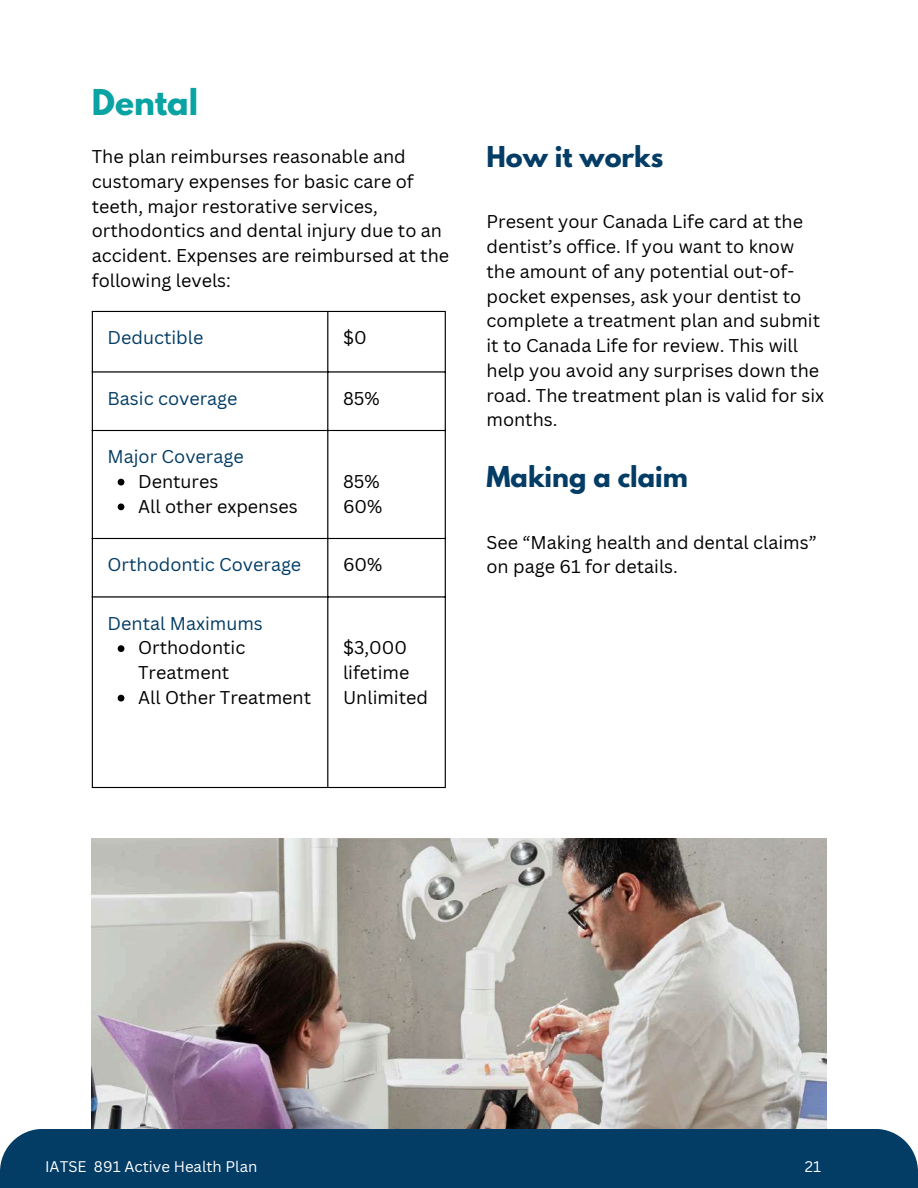
<style>
.page{position:relative;width:918px;height:1188px;background:#fff}
.page>*{position:absolute;margin:0;border:0;box-sizing:border-box;transform-origin:0 0}
.t1{font:700 31.5px "League Spartan";color:#09a3a3}
.t2{font:700 25.5px "League Spartan";color:#033d66}
.t3{font:18px/24.8px "Canva Sans";color:#000}
.t4{font:18px "Canva Sans";color:#033c65}
.t5{font:15px "Canva Sans";color:#fff}
</style>
<div class="page">
<svg style="left:118px;top:479px;width:6px;height:7px"></svg>
<svg style="left:118px;top:504px;width:6px;height:6px"></svg>
<svg style="left:118px;top:645px;width:6px;height:7px"></svg>
<svg style="left:118px;top:695px;width:6px;height:7px"></svg>
<hr style="left:92px;top:312px;width:1px;height:475px;background:#000">
<hr style="left:327px;top:312px;width:1px;height:475px;background:#000">
<hr style="left:445px;top:312px;width:1px;height:475px;background:#000">
<hr style="left:92px;top:311px;width:354px;height:1px;background:#000">
<hr style="left:92px;top:371px;width:354px;height:2px;background:#000">
<hr style="left:92px;top:430px;width:354px;height:1px;background:#000">
<hr style="left:92px;top:538px;width:354px;height:1px;background:#000">
<hr style="left:92px;top:596px;width:354px;height:2px;background:#000">
<hr style="left:92px;top:787px;width:354px;height:1px;background:#000">
<img style="left:92px;top:838px;width:734px;height:291px">
<div style="left:0;top:1129px;width:918px;height:59px;background:#033c65"></div>
<h1 class="t1" style="left:92px;top:87px;width:108px">Dental</h1>
<p class="t3" style="left:92px;top:144px;width:359px">The plan reimburses reasonable and customary expenses for basic care of teeth, major restorative services, orthodontics and dental injury due to an accident. Expenses are reimbursed at the following levels:</p>
<h2 class="t2" style="left:487px;top:144px;width:178px">How it works</h2>
<p class="t3" style="left:487px;top:209px;width:339px">Present your Canada Life card at the dentist’s office. If you want to know the amount of any potential out-of&shy;pocket expenses, ask your dentist to complete a treatment plan and submit it to Canada Life for review. This will help you avoid any surprises down the road. The treatment plan is valid for six months.</p>
<h2 class="t2" style="left:487px;top:464px;width:203px">Making a claim</h2>
<p class="t4" style="left:108px;top:325px;width:97px">Deductible</p>
<p class="t3" style="left:343px;top:325px;width:25px">$0</p>
<p class="t4" style="left:108px;top:385px;width:132px">Basic coverage</p>
<p class="t3" style="left:343px;top:385px;width:38px">85%</p>
<p class="t4" style="left:108px;top:444px;width:138px">Major Coverage</p>
<p class="t3" style="left:138px;top:468px;width:161px">Dentures<br>All other expenses</p>
<p class="t3" style="left:343px;top:468px;width:41px">85%<br>60%</p>
<p class="t4" style="left:108px;top:552px;width:195px">Orthodontic Coverage</p>
<p class="t3" style="left:343px;top:552px;width:41px">60%</p>
<p class="t4" style="left:108px;top:610px;width:157px">Dental Maximums</p>
<p class="t3" style="left:138px;top:635px;width:174px">Orthodontic<br>Treatment<br>All Other Treatment</p>
<p class="t3" style="left:343px;top:635px;width:87px">$3,000 lifetime<br>Unlimited</p>
<p class="t3" style="left:487px;top:529px;width:332px">See “Making health and dental claims” on page 61 for details.</p>
<p class="t5" style="left:45px;top:1156px;width:214px">IATSE 891 Active Health Plan</p>
<p class="t5" style="left:805px;top:1156px;width:18px">21</p>
</div>
